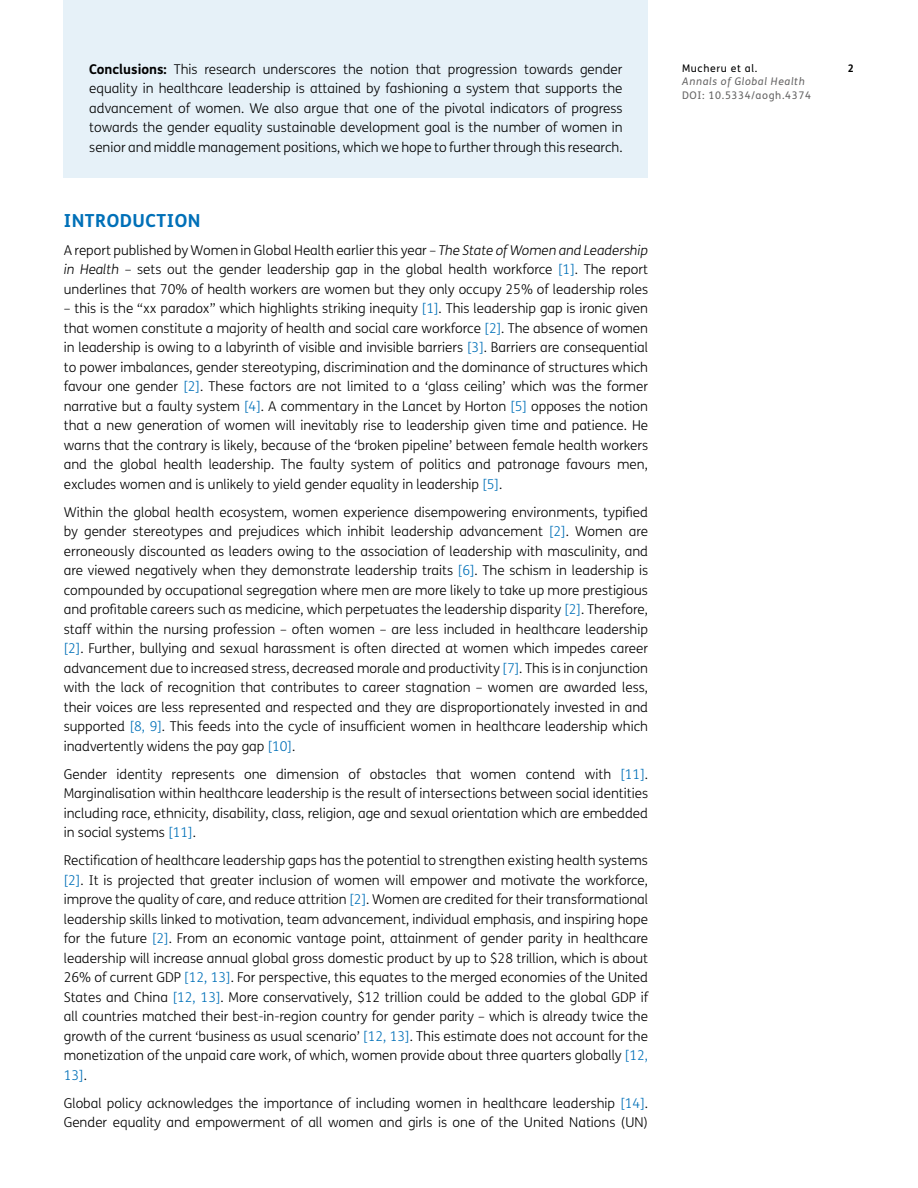
<style>
.page{position:relative;width:918px;height:1188px;background:#fff}
.page>*{position:absolute;margin:0;border:0;box-sizing:border-box;transform-origin:0 0}
.t1{font:700 18px "FS Me";letter-spacing:.03em;color:#0070b8}
.Body_Copy{font:300 13.5px/19.5px "FS Me";color:#000;text-align:justify}
.Abstract_Copy{font:300 13.5px/19.5px "FS Me";color:#000;text-align:justify}
.t2{font:10.5px "FS Me";letter-spacing:.06em;color:#646363}
.t3{font:italic 10.5px "FS Me";letter-spacing:.06em;color:#646363}
.t4{font:10.5px "FS Me";letter-spacing:.06em;color:#000}
.t5{font:700 10.5px "FS Me";color:#000}
.s1{font-weight:700}
.s2{font-style:italic}
.s3{color:#0070b8}
</style>
<div class="page">
<div style="left:64px;top:0;width:584px;height:177px;background:#e6f1f8"></div>
<p class="Abstract_Copy" style="left:89px;top:60px;width:535px"><span class="s1">Conclusions:</span> This research underscores the notion that progression towards gender equality in healthcare leadership is attained by fashioning a system that supports the advancement of women. We also argue that one of the pivotal indicators of progress towards the gender equality sustainable development goal is the number of women in senior and middle management positions, which we hope to further through this research.</p>
<h1 class="t1" style="left:64px;top:209px;width:138px">INTRODUCTION</h1>
<p class="Body_Copy" style="left:64px;top:241px;width:586px">A report published by Women in Global Health earlier this year – <span class="s2">The State of Women and Leadership in Health</span> – sets out the gender leadership gap in the global health workforce <span class="s3">[1]</span>. The report underlines that 70% of health workers are women but they only occupy 25% of leadership roles</p>
<p class="Body_Copy" style="left:64px;top:299px;width:586px">– this is the “xx paradox” which highlights striking inequity <span class="s3">[1]</span>. This leadership gap is ironic given that women constitute a majority of health and social care workforce <span class="s3">[2]</span>. The absence of women in leadership is owing to a labyrinth of visible and invisible barriers <span class="s3">[3]</span>. Barriers are consequential to power imbalances, gender stereotyping, discrimination and the dominance of structures which favour one gender <span class="s3">[2]</span>. These factors are not limited to a ‘glass ceiling’ which was the former narrative but a faulty system <span class="s3">[4]</span>. A commentary in the Lancet by Horton <span class="s3">[5]</span> opposes the notion that a new generation of women will inevitably rise to leadership given time and patience. He warns that the contrary is likely, because of the ‘broken pipeline’ between female health workers and the global health leadership. The faulty system of politics and patronage favours men, excludes women and is unlikely to yield gender equality in leadership <span class="s3">[5]</span>.</p>
<p class="Body_Copy" style="left:64px;top:503px;width:586px">Within the global health ecosystem, women experience disempowering environments, typified by gender stereotypes and prejudices which inhibit leadership advancement <span class="s3">[2]</span>. Women are erroneously discounted as leaders owing to the association of leadership with masculinity, and are viewed negatively when they demonstrate leadership traits <span class="s3">[6]</span>. The schism in leadership is compounded by occupational segregation where men are more likely to take up more prestigious and profitable careers such as medicine, which perpetuates the leadership disparity <span class="s3">[2]</span>. Therefore, staff within the nursing profession – often women – are less included in healthcare leadership <span class="s3">[2]</span>. Further, bullying and sexual harassment is often directed at women which impedes career advancement due to increased stress, decreased morale and productivity <span class="s3">[7]</span>. This is in conjunction with the lack of recognition that contributes to career stagnation – women are awarded less, their voices are less represented and respected and they are disproportionately invested in and supported <span class="s3">[8, 9]</span>. This feeds into the cycle of insufficient women in healthcare leadership which inadvertently widens the pay gap <span class="s3">[10]</span>.</p>
<p class="Body_Copy" style="left:64px;top:765px;width:586px">Gender identity represents one dimension of obstacles that women contend with <span class="s3">[11]</span>.<br>Marginalisation within healthcare leadership is the result of intersections between social identities including race, ethnicity, disability, class, religion, age and sexual orientation which are embedded in social systems <span class="s3">[11]</span>.</p>
<p class="Body_Copy" style="left:64px;top:851px;width:586px">Rectification of healthcare leadership gaps has the potential to strengthen existing health systems <span class="s3">[2]</span>. It is projected that greater inclusion of women will empower and motivate the workforce, improve the quality of care, and reduce attrition <span class="s3">[2]</span>. Women are credited for their transformational leadership skills linked to motivation, team advancement, individual emphasis, and inspiring hope for the future <span class="s3">[2]</span>. From an economic vantage point, attainment of gender parity in healthcare leadership will increase annual global gross domestic product by up to $28 trillion, which is about 26% of current GDP <span class="s3">[12, 13]</span>. For perspective, this equates to the merged economies of the United States and China <span class="s3">[12, 13]</span>. More conservatively, $12 trillion could be added to the global GDP if all countries matched their best-in-region country for gender parity – which is already twice the growth of the current ‘business as usual scenario’ <span class="s3">[12, 13]</span>. This estimate does not account for the monetization of the unpaid care work, of which, women provide about three quarters globally <span class="s3">[12, 13]</span>.</p>
<p class="Body_Copy" style="left:64px;top:1094px;width:586px">Global policy acknowledges the importance of including women in healthcare leadership <span class="s3">[14]</span>.<br>Gender equality and empowerment of all women and girls is one of the United Nations (UN)</p>
<p class="t4" style="left:682px;top:62px;width:77px">Mucheru et al.</p>
<p class="t5" style="left:848px;top:61px;width:8px">2</p>
<p class="t3" style="left:682px;top:75px;width:124px">Annals of Global Health</p>
<p class="t2" style="left:682px;top:89px;width:130px">DOI: 10.5334/aogh.4374</p>
</div>
